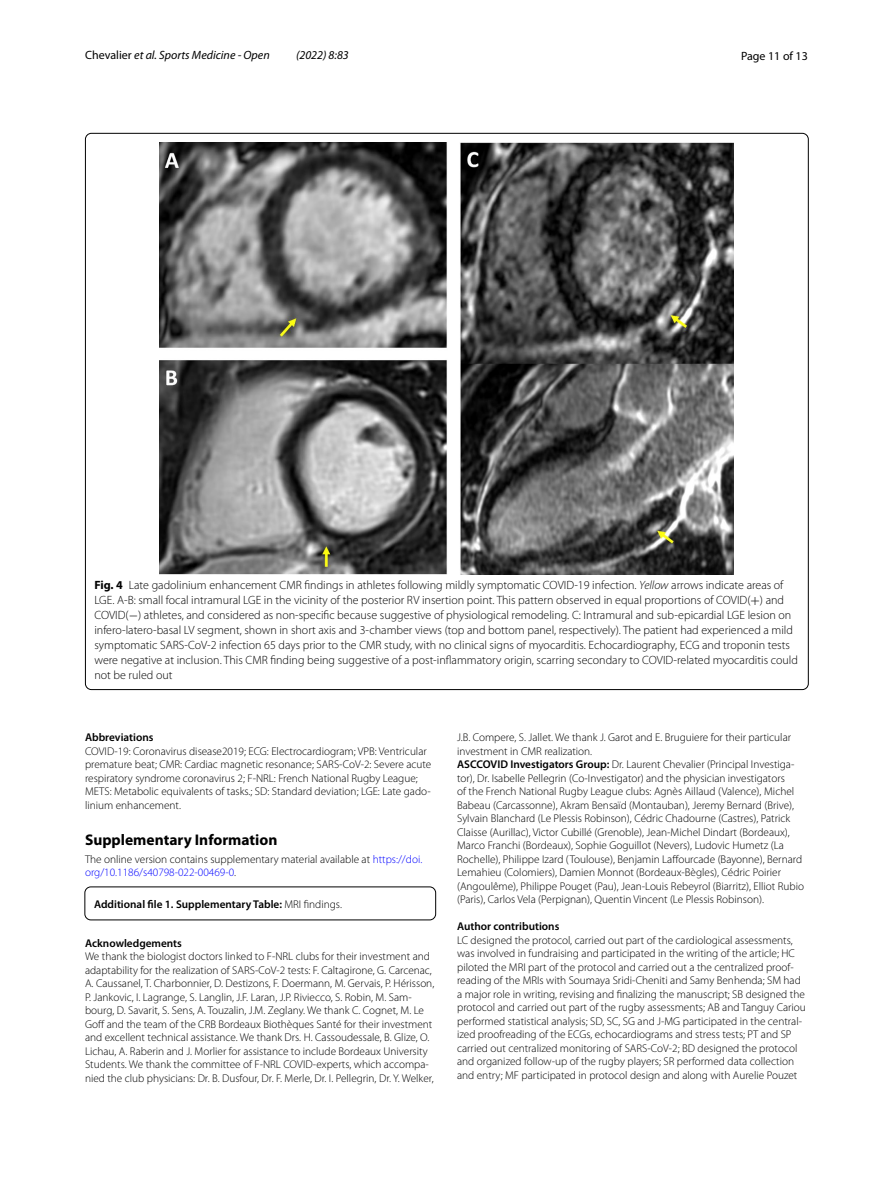
<style>
.page{position:relative;width:893px;height:1187px;background:#fff}
.page>*{position:absolute;margin:0;border:0;box-sizing:border-box;transform-origin:0 0}
.t1{font:700 15.45px "Myriad Pro";color:#000}
.t2{font:300 12px/15px "Myriad Pro";color:#000}
.t3{font:italic 12px "Myriad Pro";color:#000}
.t4{font:12px "Myriad Pro";color:#000}
.t5{font:300 11.25px/13.5px "Myriad Pro";color:#000}
.t6{font:600 11.25px "Myriad Pro";color:#000}
.s1{font-style:normal}
.s2{font-weight:700}
.s3{font-style:italic}
.s4{font-family:"MTSY";font-weight:400}
.s5{color:#00f}
.s6{font-weight:300}
.s7{font-weight:600}
</style>
<div class="page">
<div style="left:85px;top:886px;width:351px;height:34px;border:1px solid #000;border-radius:6px"></div>
<img style="left:160px;top:142px;width:574px;height:432px">
<p class="t3" style="left:85px;top:48px;width:186px"><span class="s1">Chevalier</span> et al. Sports Medicine - Open</p>
<p class="t3" style="left:296px;top:48px;width:54px">(2022) 8:83</p>
<p class="t4" style="left:741px;top:48px;width:68px">Page 11 of 13</p>
<p class="t2" style="left:94px;top:578px;width:705px"><span class="s2">Fig. 4</span> Late gadolinium enhancement CMR findings in athletes following mildly symptomatic COVID-19 infection. <span class="s3">Yellow</span> arrows indicate areas of LGE. A-B: small focal intramural LGE in the vicinity of the posterior RV insertion point. This pattern observed in equal proportions of COVID(<span class="s4">+</span>) and COVID(<span class="s4">−</span>) athletes, and considered as non-specific because suggestive of physiological remodeling. C: Intramural and sub-epicardial LGE lesion on infero-latero-basal LV segment, shown in short axis and 3-chamber views (top and bottom panel, respectively). The patient had experienced a mild symptomatic SARS-CoV-2 infection 65 days prior to the CMR study, with no clinical signs of myocarditis. Echocardiography, ECG and troponin tests were negative at inclusion. This CMR finding being suggestive of a post-inflammatory origin, scarring secondary to COVID-related myocarditis could not be ruled out</p>
<p class="t6" style="left:85px;top:730px;width:70px">Abbreviations</p>
<p class="t5" style="left:85px;top:744px;width:348px">COVID-19: Coronavirus disease2019; ECG: Electrocardiogram; VPB: Ventricular premature beat; CMR: Cardiac magnetic resonance; SARS-CoV-2: Severe acute respiratory syndrome coronavirus 2; F-NRL: French National Rugby League; METS: Metabolic equivalents of tasks.; SD: Standard deviation; LGE: Late gado‑ linium enhancement.</p>
<h1 class="t1" style="left:85px;top:829px;width:194px">Supplementary Information</h1>
<p class="t5" style="left:85px;top:852px;width:339px">The online version contains supplementary material available at <span class="s5">https://doi. org/10.1186/s40798- 022- 00469-0</span>.</p>
<p class="t6" style="left:94px;top:896px;width:249px">Additional file 1. Supplementary Table: <span class="s6">MRI findings.</span></p>
<p class="t6" style="left:85px;top:935px;width:98px">Acknowledgements</p>
<p class="t5" style="left:85px;top:949px;width:351px">We thank the biologist doctors linked to F-NRL clubs for their investment and adaptability for the realization of SARS-CoV-2 tests: F. Caltagirone, G. Carcenac, A. Caussanel, T. Charbonnier, D. Destizons, F. Doermann, M. Gervais, P. Hérisson, P. Jankovic, I. Lagrange, S. Langlin, J.F. Laran, J.P. Riviecco, S. Robin, M. Sam‑ bourg, D. Savarit, S. Sens, A. Touzalin, J.M. Zeglany. We thank C. Cognet, M. Le Goff and the team of the CRB Bordeaux Biothèques Santé for their investment and excellent technical assistance. We thank Drs. H. Cassoudessale, B. Glize, O.<br>Lichau, A. Raberin and J. Morlier for assistance to include Bordeaux University Students. We thank the committee of F-NRL COVID-experts, which accompa‑ nied the club physicians: Dr. B. Dusfour, Dr. F. Merle, Dr. I. Pellegrin, Dr. Y. Welker,</p>
<p class="t5" style="left:457px;top:730px;width:348px">J.B. Compere, S. Jallet. We thank J. Garot and E. Bruguiere for their particular investment in CMR realization.<br><span class="s7">ASCCOVID Investigators Group:</span> Dr. Laurent Chevalier (Principal Investiga‑ tor), Dr. Isabelle Pellegrin (Co-Investigator) and the physician investigators<br>of the French National Rugby League clubs: Agnès Aillaud (Valence), Michel Babeau (Carcassonne), Akram Bensaïd (Montauban), Jeremy Bernard (Brive), Sylvain Blanchard (Le Plessis Robinson), Cédric Chadourne (Castres), Patrick Claisse (Aurillac), Victor Cubillé (Grenoble), Jean-Michel Dindart (Bordeaux), Marco Franchi (Bordeaux), Sophie Goguillot (Nevers), Ludovic Humetz (La Rochelle), Philippe Izard (Toulouse), Benjamin Laffourcade (Bayonne), Bernard Lemahieu (Colomiers), Damien Monnot (Bordeaux-Bègles), Cédric Poirier (Angoulême), Philippe Pouget (Pau), Jean-Louis Rebeyrol (Biarritz), Elliot Rubio (Paris), Carlos Vela (Perpignan), Quentin Vincent (Le Plessis Robinson).</p>
<p class="t6" style="left:457px;top:919px;width:104px">Author contributions</p>
<p class="t5" style="left:457px;top:933px;width:350px">LC designed the protocol, carried out part of the cardiological assessments, was involved in fundraising and participated in the writing of the article; HC piloted the MRI part of the protocol and carried out a the centralized proof‑ reading of the MRIs with Soumaya Sridi-Cheniti and Samy Benhenda; SM had a major role in writing, revising and finalizing the manuscript; SB designed the protocol and carried out part of the rugby assessments; AB and Tanguy Cariou performed statistical analysis; SD, SC, SG and J-MG participated in the central‑ ized proofreading of the ECGs, echocardiograms and stress tests; PT and SP carried out centralized monitoring of SARS-CoV-2; BD designed the protocol and organized follow-up of the rugby players; SR performed data collection and entry; MF participated in protocol design and along with Aurelie Pouzet</p>
</div>
